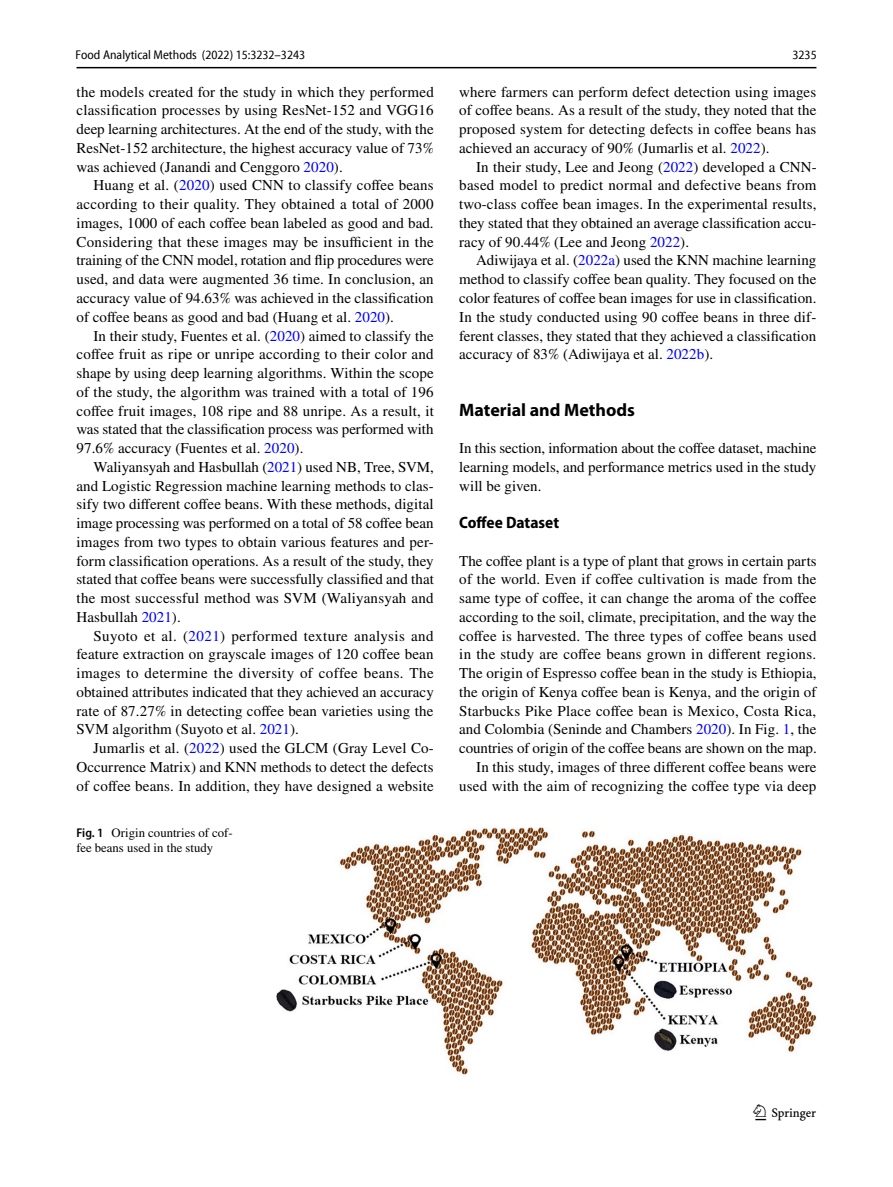
<style>
.page{position:relative;width:893px;height:1187px;background:#fff}
.page>*{position:absolute;margin:0;border:0;box-sizing:border-box;transform-origin:0 0}
.t1{font:22.5px "Springnew Regular 3";color:#000}
.t2{font:700 18px "Myriad Pro";color:#000}
.t3{font:700 semi-condensed 16.5px "Myriad Pro";color:#000}
.t4{font:15px/18.8px "STIX";letter-spacing:.005em;color:#000;text-align:justify}
.t5{font:12.75px/15px "STIX";color:#000}
.t6{font:semi-condensed 12.75px "Myriad Pro Unic";color:#000}
.s1{color:#00f}
.s2{font-family:"Myriad Pro";font-weight:600;font-stretch:semi-condensed}
</style>
<div class="page">
<hr style="left:77px;top:67px;width:739px;height:1px;background:#000">
<img style="left:276px;top:827px;width:540px;height:246px">
<p class="t6" style="left:76px;top:50px;width:231px">Food Analytical Methods (2022) 15:3232–3243</p>
<p class="t6" style="left:792px;top:50px;width:26px">3235</p>
<p class="t4" style="left:77px;top:83px;width:359px">the models created for the study in which they performed classification processes by using ResNet-152 and VGG16 deep learning architectures. At the end of the study, with the ResNet-152 architecture, the highest accuracy value of 73% was achieved (Janandi and Cenggoro <span class="s1">2020</span>).</p>
<p class="t4" style="left:77px;top:177px;width:359px;text-indent:17px">Huang et al. (<span class="s1">2020</span>) used CNN to classify coffee beans according to their quality. They obtained a total of 2000 images, 1000 of each coffee bean labeled as good and bad.<br>Considering that these images may be insufficient in the training of the CNN model, rotation and flip procedures were used, and data were augmented 36 time. In conclusion, an accuracy value of 94.63% was achieved in the classification of coffee beans as good and bad (Huang et al. <span class="s1">2020</span>).</p>
<p class="t4" style="left:77px;top:327px;width:359px;text-indent:17px">In their study, Fuentes et al. (<span class="s1">2020</span>) aimed to classify the coffee fruit as ripe or unripe according to their color and shape by using deep learning algorithms. Within the scope of the study, the algorithm was trained with a total of 196 coffee fruit images, 108 ripe and 88 unripe. As a result, it was stated that the classification process was performed with 97.6% accuracy (Fuentes et al. <span class="s1">2020</span>).</p>
<p class="t4" style="left:77px;top:458px;width:359px;text-indent:17px">Waliyansyah and Hasbullah (<span class="s1">2021</span>) used NB, Tree, SVM, and Logistic Regression machine learning methods to clas&shy;sify two different coffee beans. With these methods, digital image processing was performed on a total of 58 coffee bean images from two types to obtain various features and per&shy;form classification operations. As a result of the study, they stated that coffee beans were successfully classified and that the most successful method was SVM (Waliyansyah and Hasbullah <span class="s1">2021</span>).</p>
<p class="t4" style="left:77px;top:627px;width:359px;text-indent:17px">Suyoto et al. (<span class="s1">2021</span>) performed texture analysis and feature extraction on grayscale images of 120 coffee bean images to determine the diversity of coffee beans. The obtained attributes indicated that they achieved an accuracy rate of 87.27% in detecting coffee bean varieties using the SVM algorithm (Suyoto et al. <span class="s1">2021</span>).</p>
<p class="t4" style="left:77px;top:739px;width:359px;text-indent:17px">Jumarlis et al. (<span class="s1">2022</span>) used the GLCM (Gray Level Co-Occurrence Matrix) and KNN methods to detect the defects of coffee beans. In addition, they have designed a website</p>
<p class="t5" style="left:77px;top:826px;width:158px"><span class="s2">Fig. 1</span> Origin countries of cof&shy;fee beans used in the study</p>
<p class="t4" style="left:459px;top:83px;width:359px">where farmers can perform defect detection using images of coffee beans. As a result of the study, they noted that the proposed system for detecting defects in coffee beans has achieved an accuracy of 90% (Jumarlis et al. <span class="s1">2022</span>).</p>
<p class="t4" style="left:459px;top:158px;width:359px;text-indent:17px">In their study, Lee and Jeong (<span class="s1">2022</span>) developed a CNN&shy;based model to predict normal and defective beans from two-class coffee bean images. In the experimental results, they stated that they obtained an average classification accu&shy;racy of 90.44% (Lee and Jeong <span class="s1">2022</span>).</p>
<p class="t4" style="left:459px;top:252px;width:359px;text-indent:17px">Adiwijaya et al. (<span class="s1">2022a</span>) used the KNN machine learning method to classify coffee bean quality. They focused on the color features of coffee bean images for use in classification.<br>In the study conducted using 90 coffee beans in three dif&shy;ferent classes, they stated that they achieved a classification accuracy of 83% (Adiwijaya et al. <span class="s1">2022b</span>).</p>
<p class="t2" style="left:459px;top:398px;width:177px">Material and Methods</p>
<p class="t4" style="left:459px;top:439px;width:359px">In this section, information about the coffee dataset, machine learning models, and performance metrics used in the study will be given.</p>
<p class="t3" style="left:459px;top:513px;width:101px">Coffee Dataset</p>
<p class="t4" style="left:459px;top:552px;width:359px;text-align:right">The coffee plant is a type of plant that grows in certain parts of the world. Even if coffee cultivation is made from the same type of coffee, it can change the aroma of the coffee according to the soil, climate, precipitation, and the way the coffee is harvested. The three types of coffee beans used in the study are coffee beans grown in different regions.<br>The origin of Espresso coffee bean in the study is Ethiopia, the origin of Kenya coffee bean is Kenya, and the origin of Starbucks Pike Place coffee bean is Mexico, Costa Rica, and Colombia (Seninde and Chambers <span class="s1">2020</span>). In Fig. <span class="s1">1</span>, the countries of origin of the coffee beans are shown on the map.<br>In this study, images of three different coffee beans were used with the aim of recognizing the coffee type via deep</p>
<h1 class="t1" style="left:755px;top:1104px;width:62px">1 3</h1>
</div>
